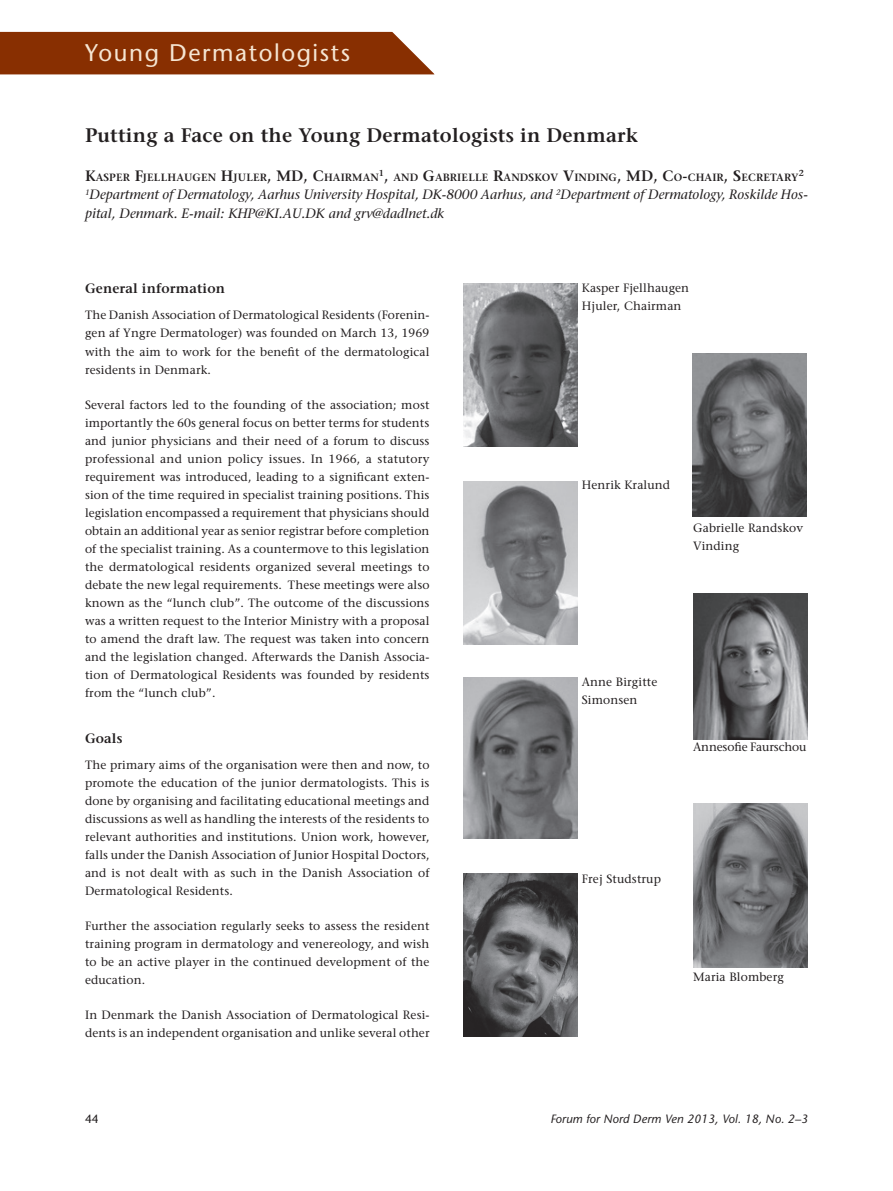
<style>
.page{position:relative;width:893px;height:1191px;background:#fff}
.page>*{position:absolute;margin:0;border:0;box-sizing:border-box;transform-origin:0 0}
.t1{font:24px "Stone Sans";letter-spacing:.065em;color:#f5e5d2}
.t2{font:600 19.5px "Stone Serif";letter-spacing:.01em;color:#231f20}
.t3{font:italic 13.5px/18px "Stone Serif";color:#231f20}
.t4{font:600 13.5px "Stone Serif";letter-spacing:.01em;color:#231f20}
.t5{font:12px/18px "Stone Serif";letter-spacing:.01em;color:#231f20;text-align:justify}
.t6{font:italic 12px "Stone Sans";letter-spacing:.01em;color:#231f20}
.t7{font:12px "Stone Serif";letter-spacing:-.01em;color:#231f20}
.t8{font:12px "Stone Sans";color:#231f20}
.t9{font:600 10.5px "Stone Serif";letter-spacing:.015em;color:#231f20}
.t10{font:600 8.7px "Stone Serif";color:#231f20}
.s1{font-size:15px}
</style>
<div class="page">
<svg style="left:0;top:31px;width:435px;height:44px;background:#914016"></svg>
<img style="left:463px;top:284px;width:114px;height:162px">
<img style="left:693px;top:354px;width:114px;height:162px">
<img style="left:463px;top:481px;width:115px;height:163px">
<img style="left:694px;top:594px;width:114px;height:145px">
<img style="left:463px;top:677px;width:115px;height:162px">
<img style="left:694px;top:804px;width:114px;height:163px">
<img style="left:464px;top:873px;width:114px;height:163px">
<h1 class="t1" style="left:85px;top:38px;width:267px">Young Dermatologists</h1>
<h2 class="t2" style="left:85px;top:124px;width:554px">Putting a Face on the Young Dermatologists in Denmark</h2>
<p class="t9" style="left:85px;top:172px;width:715px"><span class="s1">K</span>ASPER <span class="s1">F</span>JELLHAUGEN <span class="s1">H</span>JULER<span class="s1">, MD, C</span>HAIRMAN<sup>1</sup><span class="s1">,</span> AND <span class="s1">G</span>ABRIELLE <span class="s1">R</span>ANDSKOV <span class="s1">V</span>INDING<span class="s1">, MD, C</span>O<span class="s1">-</span>CHAIR<span class="s1">, S</span>ECRETARY</p>
<p class="t10" style="left:799px;top:168px;width:7px">2</p>
<p class="t3" style="left:85px;top:186px;width:724px"><sup>1</sup>Department of Dermatology, Aarhus University Hospital, DK-8000 Aarhus, and <sup>2</sup>Department of Dermatology, Roskilde Hos&shy;pital, Denmark. E-mail: KHP@KI.AU.DK and grv@dadlnet.dk</p>
<p class="t4" style="left:85px;top:280px;width:141px">General information</p>
<p class="t5" style="left:85px;top:306px;width:346px">The Danish Association of Dermatological Residents (Forenin&shy;gen af Yngre Dermatologer) was founded on March 13, 1969 with the aim to work for the benefit of the dermatological residents in Denmark.</p>
<p class="t5" style="left:85px;top:395px;width:346px">Several factors led to the founding of the association; most importantly the 60s general focus on better terms for students and junior physicians and their need of a forum to discuss professional and union policy issues. In 1966, a statutory requirement was introduced, leading to a significant exten&shy;sion of the time required in specialist training positions. This legislation encompassed a requirement that physicians should obtain an additional year as senior registrar before completion of the specialist training. As a countermove to this legislation the dermatological residents organized several meetings to debate the new legal requirements. These meetings were also known as the “lunch club”. The outcome of the discussions was a written request to the Interior Ministry with a proposal to amend the draft law. The request was taken into concern and the legislation changed. Afterwards the Danish Associa&shy;tion of Dermatological Residents was founded by residents from the “lunch club”.</p>
<p class="t4" style="left:85px;top:730px;width:39px">Goals</p>
<p class="t5" style="left:85px;top:756px;width:346px">The primary aims of the organisation were then and now, to promote the education of the junior dermatologists. This is done by organising and facilitating educational meetings and discussions as well as handling the interests of the residents to relevant authorities and institutions. Union work, however, falls under the Danish Association of Junior Hospital Doctors, and is not dealt with as such in the Danish Association of Dermatological Residents.</p>
<p class="t5" style="left:85px;top:917px;width:346px">Further the association regularly seeks to assess the resident training program in dermatology and venereology, and wish to be an active player in the continued development of the education.</p>
<p class="t5" style="left:85px;top:1006px;width:346px">In Denmark the Danish Association of Dermatological Resi&shy;dents is an independent organisation and unlike several other</p>
<p class="t5" style="left:582px;top:279px;width:109px">Kasper Fjellhaugen<br>Hjuler, Chairman</p>
<p class="t5" style="left:582px;top:476px;width:90px">Henrik Kralund</p>
<p class="t5" style="left:693px;top:519px;width:111px">Gabrielle Randskov<br>Vinding</p>
<p class="t5" style="left:582px;top:672px;width:77px">Anne Birgitte<br>Simonsen</p>
<p class="t7" style="left:693px;top:740px;width:115px">Annesofie Faurschou</p>
<p class="t5" style="left:582px;top:870px;width:81px">Frej Studstrup</p>
<p class="t5" style="left:693px;top:967px;width:92px">Maria Blomberg</p>
<p class="t8" style="left:85px;top:1112px;width:15px">44</p>
<p class="t6" style="left:550px;top:1112px;width:259px">Forum for Nord Derm Ven 2013, Vol. 18, No. 2–3</p>
</div>
